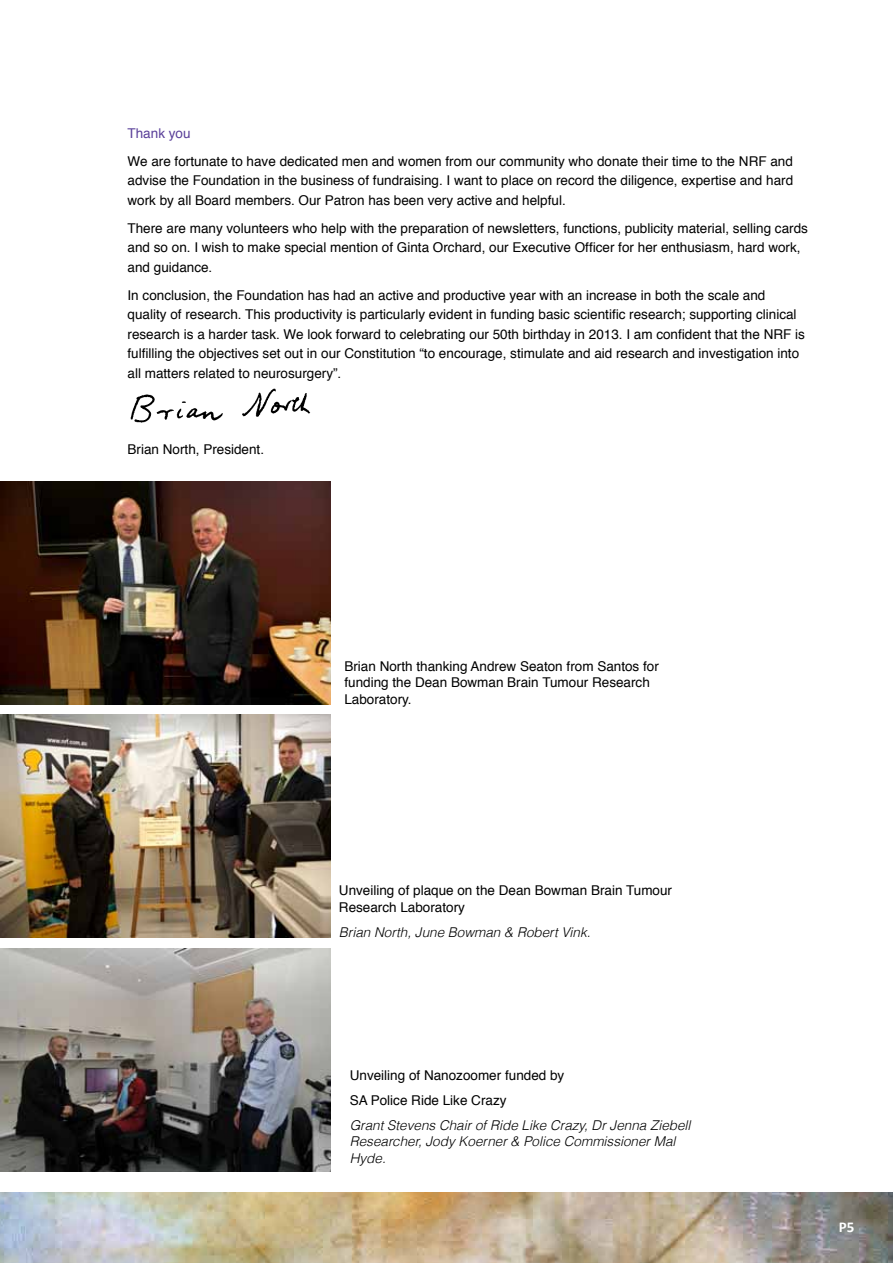
<style>
.page{position:relative;width:893px;height:1263px;background:#fff}
.page>*{position:absolute;margin:0;border:0;box-sizing:border-box;transform-origin:0 0}
.t1{font:700 15px "Calibri";color:#fff}
.t2{font:13.5px/19.5px "Helvetica";color:#000}
.t3{font:italic 300 13.5px/16.5px "Helvetica";color:#000}
.t4{font:13.5px "Helvetica";color:#5a4099}
</style>
<div class="page">
<img style="left:0;top:1193px;width:893px;height:70px">
<img style="left:130px;top:388px;width:181px;height:35px">
<img style="left:0;top:714px;width:331px;height:223px">
<img style="left:0;top:481px;width:331px;height:223px">
<img style="left:0;top:948px;width:331px;height:223px">
<p class="t4" style="left:128px;top:123px;width:65px">Thank you</p>
<p class="t2" style="left:128px;top:152px;width:667px;text-align:justify">We are fortunate to have dedicated men and women from our community who donate their time to the NRF and advise the Foundation in the business of fundraising. I want to place on record the diligence, expertise and hard work by all Board members. Our Patron has been very active and helpful.</p>
<p class="t2" style="left:128px;top:219px;width:682px">There are many volunteers who help with the preparation of newsletters, functions, publicity material, selling cards and so on. I wish to make special mention of Ginta Orchard, our Executive Officer for her enthusiasm, hard work, and guidance.</p>
<p class="t2" style="left:128px;top:286px;width:679px">In conclusion, the Foundation has had an active and productive year with an increase in both the scale and quality of research. This productivity is particularly evident in funding basic scientific research; supporting clinical research is a harder task. We look forward to celebrating our 50th birthday in 2013. I am confident that the NRF is fulfilling the objectives set out in our Constitution “to encourage, stimulate and aid research and investigation into all matters related to neurosurgery”.</p>
<p class="t2" style="left:128px;top:440px;width:138px">Brian North, President.</p>
<p class="t2" style="left:344px;top:658px;width:316px;line-height:16.5px">Brian North thanking Andrew Seaton from Santos for funding the Dean Bowman Brain Tumour Research<br>Laboratory.</p>
<p class="t2" style="left:339px;top:883px;width:335px;line-height:16.5px">Unveiling of plaque on the Dean Bowman Brain Tumour<br>Research Laboratory</p>
<p class="t3" style="left:339px;top:924px;width:253px">Brian North, June Bowman &amp; Robert Vink.</p>
<p class="t2" style="left:350px;top:1063px;width:216px;line-height:25px">Unveiling of Nanozoomer funded by<br>SA Police Ride Like Crazy</p>
<p class="t3" style="left:350px;top:1116px;width:342px">Grant Stevens Chair of Ride Like Crazy, Dr Jenna Ziebell<br>Researcher, Jody Koerner &amp; Police Commissioner Mal<br>Hyde.</p>
<p class="t1" style="left:839px;top:1218px;width:17px">P5</p>
</div>
